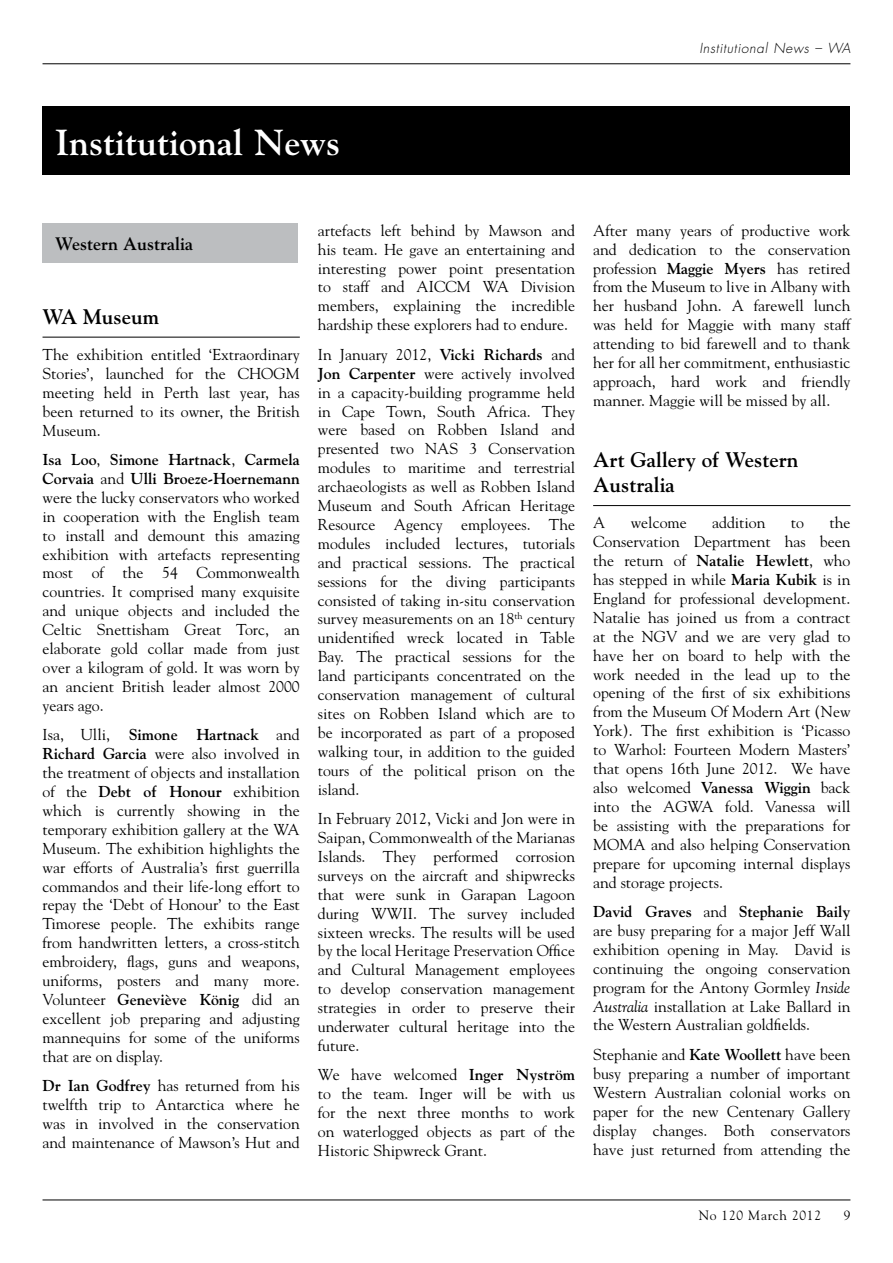
<style>
.page{position:relative;width:893px;height:1263px;background:#fff}
.page>*{position:absolute;margin:0;border:0;box-sizing:border-box;transform-origin:0 0}
.t1{font:700 36px "Goudy";color:#fff}
.t2{font:700 21px/25.2px "Goudy";color:#000}
.t3{font:700 18px "Goudy";color:#000}
.t4{font:15.75px/18.9px "Goudy";color:#000;text-align:justify}
.t5{font:italic 300 13.5px "Futura";letter-spacing:.05em;color:#000}
.t6{font:13.5px "Goudy";letter-spacing:.05em;color:#000}
.s1{font-weight:700}
.s2{font-style:italic}
</style>
<div class="page">
<hr style="left:43px;top:63px;width:807px;height:1px;background:#000">
<hr style="left:43px;top:1199px;width:807px;height:1px;background:#000">
<hr style="left:43px;top:337px;width:257px;height:1px;background:#000">
<div style="left:43px;top:223px;width:255px;height:39px;background:#bcbec0"></div>
<hr style="left:593px;top:505px;width:257px;height:1px;background:#000">
<div style="left:43px;top:106px;width:807px;height:68px;background:#000"></div>
<p class="t5" style="left:699px;top:40px;width:153px">Institutional News – WA</p>
<h1 class="t1" style="left:55px;top:121px;width:287px">Institutional News</h1>
<p class="t3" style="left:55px;top:232px;width:140px">Western Australia</p>
<h2 class="t2" style="left:43px;top:304px;width:118px">WA Museum</h2>
<p class="t4" style="left:43px;top:345px;width:259px">The exhibition entitled ‘Extraordinary Stories’, launched for the CHOGM meeting held in Perth last year, has been returned to its owner, the British Museum.</p>
<p class="t4" style="left:43px;top:450px;width:259px"><span class="s1">Isa Loo</span>, <span class="s1">Simone Hartnack</span>, <span class="s1">Carmela Corvaia</span> and <span class="s1">Ulli Broeze-Hoernemann </span>were the lucky conservators who worked in cooperation with the English team to install and demount this amazing exhibition with artefacts representing most of the 54 Commonwealth countries. It comprised many exquisite and unique objects and included the Celtic Snettisham Great Torc, an elaborate gold collar made from just over a kilogram of gold. It was worn by an ancient British leader almost 2000 years ago.</p>
<p class="t4" style="left:43px;top:725px;width:259px">Isa, Ulli, <span class="s1">Simone Hartnack</span> and <span class="s1">Richard Garcia</span> were also involved in the treatment of objects and installation of the <span class="s1">Debt of Honour</span> exhibition which is currently showing in the temporary exhibition gallery at the WA Museum. The exhibition highlights the war efforts of Australia’s first guerrilla commandos and their life-long effort to repay the ‘Debt of Honour’ to the East Timorese people. The exhibits range from handwritten letters, a cross-stitch embroidery, flags, guns and weapons, uniforms, posters and many more.<br>Volunteer <span class="s1">Geneviève König</span> did an excellent job preparing and adjusting mannequins for some of the uniforms that are on display.</p>
<p class="t4" style="left:43px;top:1076px;width:259px"><span class="s1">Dr Ian Godfrey</span> has returned from his twelfth trip to Antarctica where he was in involved in the conservation and maintenance of Mawson’s Hut and</p>
<p class="t4" style="left:318px;top:221px;width:259px">artefacts left behind by Mawson and his team. He gave an entertaining and interesting power point presentation to staff and AICCM WA Division members, explaining the incredible hardship these explorers had to endure.</p>
<p class="t4" style="left:318px;top:345px;width:259px">In January 2012, <span class="s1">Vicki Richards</span> and <span class="s1">Jon Carpenter</span> were actively involved in a capacity-building programme held in Cape Town, South Africa. They were based on Robben Island and presented two NAS 3 Conservation modules to maritime and terrestrial archaeologists as well as Robben Island Museum and South African Heritage Resource Agency employees. The modules included lectures, tutorials and practical sessions. The practical sessions for the diving participants consisted of taking in-situ conservation survey measurements on an 18<sup>th</sup> century unidentified wreck located in Table Bay. The practical sessions for the land participants concentrated on the conservation management of cultural sites on Robben Island which are to be incorporated as part of a proposed walking tour, in addition to the guided tours of the political prison on the island.</p>
<p class="t4" style="left:318px;top:809px;width:259px">In February 2012, Vicki and Jon were in Saipan, Commonwealth of the Marianas Islands. They performed corrosion surveys on the aircraft and shipwrecks that were sunk in Garapan Lagoon during WWII. The survey included sixteen wrecks. The results will be used by the local Heritage Preservation Office and Cultural Management employees to develop conservation management strategies in order to preserve their underwater cultural heritage into the future.</p>
<p class="t4" style="left:318px;top:1065px;width:259px">We have welcomed <span class="s1">Inger Nyström </span>to the team. Inger will be with us for the next three months to work on waterlogged objects as part of the Historic Shipwreck Grant.</p>
<p class="t4" style="left:593px;top:221px;width:259px">After many years of productive work and dedication to the conservation profession <span class="s1">Maggie Myers</span> has retired from the Museum to live in Albany with her husband John. A farewell lunch was held for Maggie with many staff attending to bid farewell and to thank her for all her commitment, enthusiastic approach, hard work and friendly manner. Maggie will be missed by all.</p>
<h2 class="t2" style="left:593px;top:447px;width:207px">Art Gallery of Western<br>Australia</h2>
<p class="t4" style="left:593px;top:513px;width:14px">A</p>
<p class="t4" style="left:631px;top:513px;width:57px">welcome</p>
<p class="t4" style="left:712px;top:513px;width:55px">addition</p>
<p class="t4" style="left:791px;top:513px;width:15px">to</p>
<p class="t4" style="left:593px;top:513px;width:259px;text-indent:236px">the Conservation Department has been the return of <span class="s1">Natalie Hewlett</span>, who has stepped in while <span class="s1">Maria Kubik</span> is in England for professional development.<br>Natalie has joined us from a contract at the NGV and we are very glad to have her on board to help with the work needed in the lead up to the opening of the first of six exhibitions from the Museum Of Modern Art (New York). The first exhibition is ‘Picasso to Warhol: Fourteen Modern Masters’ that opens 16th June 2012. We have also welcomed <span class="s1">Vanessa Wiggin</span> back into the AGWA fold. Vanessa will be assisting with the preparations for MOMA and also helping Conservation prepare for upcoming internal displays and storage projects.</p>
<p class="t4" style="left:593px;top:902px;width:259px"><span class="s1">David Graves</span> and <span class="s1">Stephanie Baily </span>are busy preparing for a major Jeff Wall exhibition opening in May. David is continuing the ongoing conservation program for the Antony Gormley <span class="s2">Inside Australia</span> installation at Lake Ballard in the Western Australian goldfields.</p>
<p class="t4" style="left:593px;top:1045px;width:259px">Stephanie and <span class="s1">Kate Woollett</span> have been busy preparing a number of important Western Australian colonial works on paper for the new Centenary Gallery display changes. Both conservators have just returned from attending the</p>
<p class="t6" style="left:699px;top:1207px;width:124px">No 120 March 2012</p>
<p class="t6" style="left:844px;top:1207px;width:8px">9</p>
</div>
